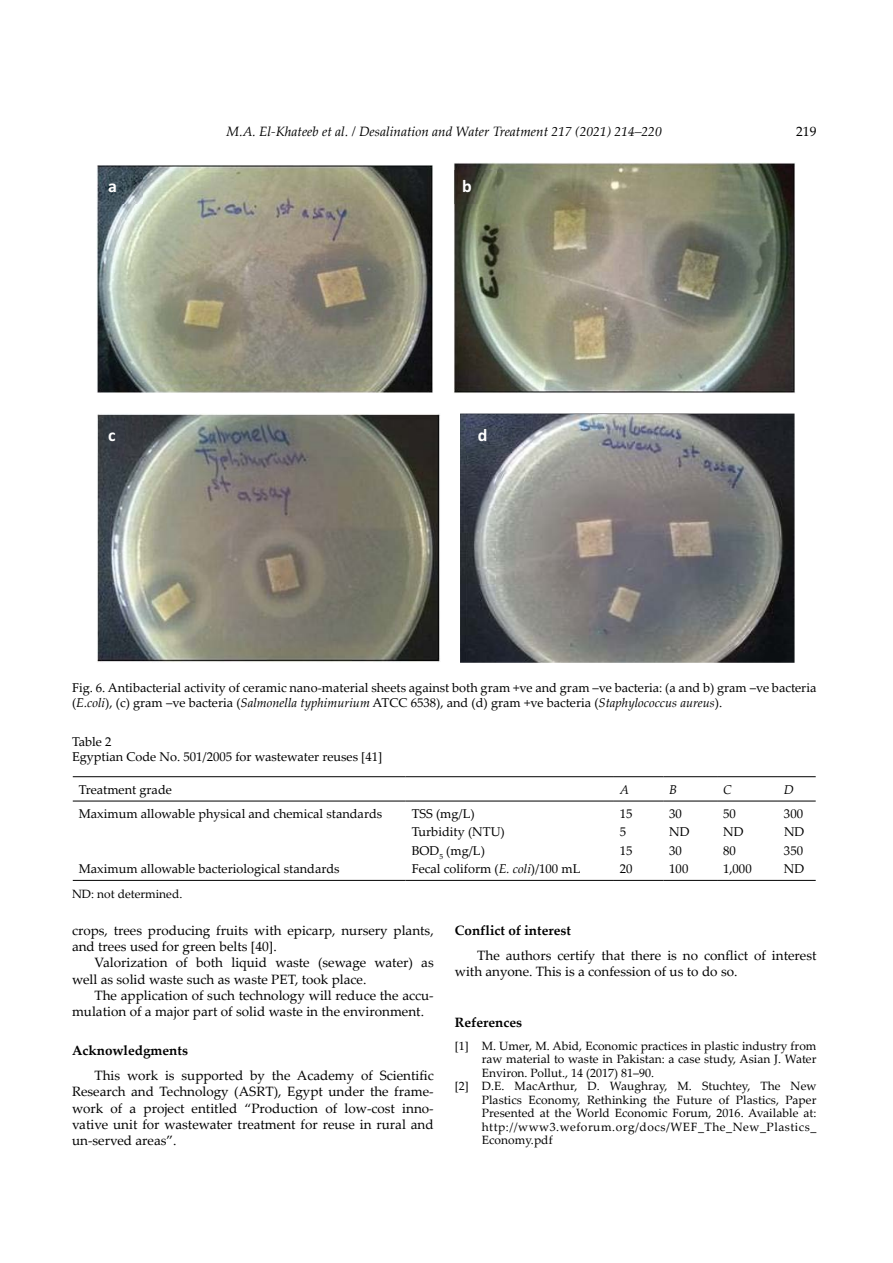
<style>
.page{position:relative;width:893px;height:1263px;background:#fff}
.page>*{position:absolute;margin:0;border:0;box-sizing:border-box;transform-origin:0 0}
.t1{font:700 17.85px "Calibri";color:#fff}
.t2{font:13.5px/16.2px "Palatino Linotype";color:#000}
.t3{font:italic 13.5px "Palatino Linotype";color:#000}
.t4{font:700 13.5px "Palatino Linotype";color:#000}
.t5{font:12.75px/15px "Palatino Linotype";color:#000}
.t6{font:italic 12.75px "Palatino Linotype";color:#000}
.t7{font:12px "Palatino Linotype";letter-spacing:.005em;color:#000}
.t8{font:12px "Palatino Linotype";letter-spacing:.045em;color:#000}
.s1{font-style:italic}
</style>
<div class="page">
<hr style="left:73px;top:776px;width:333px;height:1px;background:#000">
<hr style="left:406px;top:776px;width:208px;height:1px;background:#000">
<hr style="left:614px;top:776px;width:49px;height:1px;background:#000">
<hr style="left:663px;top:776px;width:54px;height:1px;background:#000">
<hr style="left:717px;top:776px;width:61px;height:1px;background:#000">
<hr style="left:778px;top:776px;width:38px;height:1px;background:#000">
<hr style="left:73px;top:801px;width:333px;height:1px;background:#000">
<hr style="left:406px;top:801px;width:208px;height:1px;background:#000">
<hr style="left:614px;top:801px;width:49px;height:1px;background:#000">
<hr style="left:663px;top:801px;width:54px;height:1px;background:#000">
<hr style="left:717px;top:801px;width:61px;height:1px;background:#000">
<hr style="left:778px;top:801px;width:38px;height:1px;background:#000">
<hr style="left:73px;top:880px;width:333px;height:1px;background:#000">
<hr style="left:406px;top:880px;width:208px;height:1px;background:#000">
<hr style="left:614px;top:880px;width:49px;height:1px;background:#000">
<hr style="left:663px;top:880px;width:54px;height:1px;background:#000">
<hr style="left:717px;top:880px;width:61px;height:1px;background:#000">
<hr style="left:778px;top:880px;width:38px;height:1px;background:#000">
<img style="left:96px;top:165px;width:337px;height:228px">
<img style="left:454px;top:162px;width:341px;height:231px">
<img style="left:97px;top:414px;width:343px;height:248px">
<img style="left:460px;top:414px;width:334px;height:249px">
<img style="left:97px;top:170px;width:46px;height:34px">
<img style="left:454px;top:170px;width:42px;height:34px">
<img style="left:97px;top:419px;width:46px;height:34px">
<img style="left:467px;top:419px;width:45px;height:34px">
<p class="t3" style="left:227px;top:122px;width:437px">M.A. El-Khateeb et al. / Desalination and Water Treatment 217 (2021) 214–220</p>
<p class="t2" style="left:796px;top:123px;width:22px">219</p>
<h1 class="t1" style="left:108px;top:175px;width:10px">a</h1>
<h1 class="t1" style="left:462px;top:175px;width:11px">b</h1>
<h1 class="t1" style="left:108px;top:424px;width:9px">c</h1>
<h1 class="t1" style="left:478px;top:424px;width:11px">d</h1>
<p class="t5" style="left:72px;top:679px;width:746px">Fig. 6. Antibacterial activity of ceramic nano-material sheets against both gram +ve and gram –ve bacteria: (a and b) gram –ve bacteria (<span class="s1">E.coli</span>), (c) gram –ve bacteria (<span class="s1">Salmonella typhimurium</span> ATCC 6538), and (d) gram +ve bacteria (<span class="s1">Staphylococcus aureus</span>).</p>
<p class="t5" style="left:72px;top:734px;width:312px">Table 2<br>Egyptian Code No. 501/2005 for wastewater reuses [41]</p>
<p class="t5" style="left:79px;top:781px;width:95px">Treatment grade</p>
<p class="t6" style="left:620px;top:780px;width:11px">A</p>
<p class="t6" style="left:669px;top:780px;width:9px">B</p>
<p class="t6" style="left:723px;top:780px;width:10px">C</p>
<p class="t6" style="left:784px;top:780px;width:11px">D</p>
<p class="t5" style="left:79px;top:805px;width:305px">Maximum allowable physical and chemical standards</p>
<p class="t5" style="left:412px;top:805px;width:65px">TSS (mg/L)</p>
<p class="t5" style="left:620px;top:805px;width:14px">15</p>
<p class="t5" style="left:669px;top:805px;width:14px">30</p>
<p class="t5" style="left:723px;top:805px;width:14px">50</p>
<p class="t5" style="left:784px;top:805px;width:21px">300</p>
<p class="t5" style="left:412px;top:824px;width:95px">Turbidity (NTU)</p>
<p class="t5" style="left:620px;top:824px;width:8px">5</p>
<p class="t5" style="left:669px;top:824px;width:22px">ND</p>
<p class="t5" style="left:723px;top:824px;width:22px">ND</p>
<p class="t5" style="left:784px;top:824px;width:22px">ND</p>
<p class="t5" style="left:412px;top:842px;width:75px">BOD<sub>5</sub> (mg/L)</p>
<p class="t5" style="left:620px;top:842px;width:14px">15</p>
<p class="t5" style="left:669px;top:842px;width:14px">30</p>
<p class="t5" style="left:723px;top:842px;width:14px">80</p>
<p class="t5" style="left:784px;top:842px;width:21px">350</p>
<p class="t5" style="left:79px;top:860px;width:262px">Maximum allowable bacteriological standards</p>
<p class="t5" style="left:412px;top:860px;width:170px">Fecal coliform (<span class="s1">E. coli</span>)/100 mL</p>
<p class="t5" style="left:620px;top:860px;width:14px">20</p>
<p class="t5" style="left:669px;top:860px;width:21px">100</p>
<p class="t5" style="left:723px;top:860px;width:30px">1,000</p>
<p class="t5" style="left:784px;top:860px;width:22px">ND</p>
<p class="t7" style="left:72px;top:885px;width:112px">ND: not determined.</p>
<p class="t2" style="left:72px;top:922px;width:363px">crops, trees producing fruits with epicarp, nursery plants, and trees used for green belts [40].</p>
<p class="t2" style="left:72px;top:954px;width:363px;text-indent:23px">Valorization of both liquid waste (sewage water) as well as solid waste such as waste PET, took place.</p>
<p class="t2" style="left:72px;top:987px;width:363px;text-indent:23px">The application of such technology will reduce the accu&shy;mulation of a major part of solid waste in the environment.</p>
<p class="t4" style="left:72px;top:1041px;width:117px">Acknowledgments</p>
<p class="t2" style="left:72px;top:1067px;width:363px;text-align:justify;text-indent:23px">This work is supported by the Academy of Scientific Research and Technology (ASRT), Egypt under the frame&shy;work of a project entitled “Production of low-cost inno&shy;vative unit for wastewater treatment for reuse in rural and un-served areas”.</p>
<p class="t4" style="left:455px;top:921px;width:118px">Conflict of interest</p>
<p class="t2" style="left:455px;top:947px;width:363px;text-indent:23px">The authors certify that there is no conflict of interest with anyone. This is a confession of us to do so.</p>
<p class="t4" style="left:455px;top:1013px;width:69px">References</p>
<p class="t7" style="left:455px;top:1037px;width:363px">[1] M. Umer, M. Abid, Economic practices in plastic industry from</p>
<p class="t7" style="left:482px;top:1051px;width:336px">raw material to waste in Pakistan: a case study, Asian J. Water</p>
<p class="t7" style="left:482px;top:1064px;width:174px">Environ. Pollut., 14 (2017) 81–90.</p>
<p class="t7" style="left:455px;top:1078px;width:363px">[2] D.E. MacArthur, D. Waughray, M. Stuchtey, The New</p>
<p class="t7" style="left:482px;top:1091px;width:336px">Plastics Economy, Rethinking the Future of Plastics, Paper</p>
<p class="t7" style="left:482px;top:1105px;width:336px">Presented at the World Economic Forum, 2016. Available at:</p>
<p class="t8" style="left:482px;top:1118px;width:336px">http://www3.weforum.org/docs/WEF_The_New_Plastics_</p>
<p class="t7" style="left:482px;top:1132px;width:72px">Economy.pdf</p>
</div>
